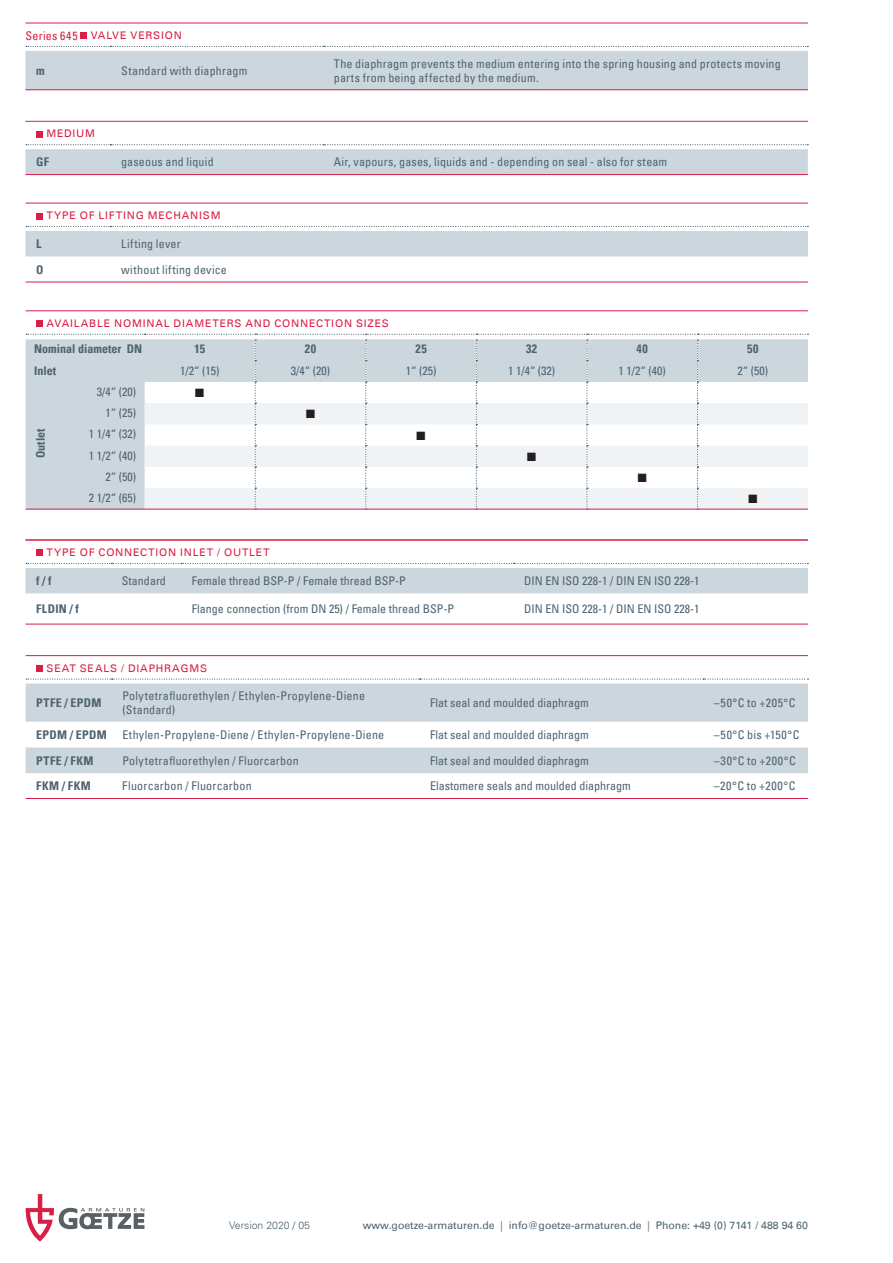
<style>
.page{position:relative;width:893px;height:1263px;background:#fff}
.page>*{position:absolute;margin:0;border:0;box-sizing:border-box;transform-origin:0 0}
.t1{font:18px "Arial";color:#231f20}
.t2{font:condensed 12px/13.5px "Univers";letter-spacing:.015em;color:#4d636e}
.t3{font:700 condensed 12px "Univers";letter-spacing:.02em;color:#4d636e}
.t4{font:700 condensed 12px "Univers";color:#4d636e}
.t5{font:10.5px "Univers";letter-spacing:.075em;color:#d91e47}
.t6{font:10.5px "Univers";color:#4d636e}
.t7{font:300 10.5px "Univers";color:#4d636e}
.s1{font-stretch:condensed;font-size:12px}
.s2{font-weight:300}
</style>
<div class="page">
<svg style="left:26px;top:1194px;width:118px;height:47px"></svg>
<hr style="left:26px;top:23px;width:782px;height:1px;background:#d91e47">
<div style="left:80px;top:33px;width:7px;height:6px;background:#d91e47"></div>
<svg style="left:26px;top:46px;width:782px;height:43px;background:#d0d9df"></svg>
<hr style="left:26px;top:89px;width:782px;height:1px;background:#d91e47">
<hr style="left:25px;top:121px;width:783px;height:1px;background:#d91e47">
<svg style="left:36px;top:131px;width:6px;height:6px"></svg>
<svg style="left:25px;top:144px;width:783px;height:30px;background:#d2dae0"></svg>
<hr style="left:25px;top:174px;width:783px;height:1px;background:#d91e47">
<hr style="left:26px;top:310px;width:782px;height:1px;background:#d91e47">
<div style="left:36px;top:321px;width:7px;height:6px;background:#d91e47"></div>
<svg style="left:26px;top:334px;width:782px;height:175px"></svg>
<hr style="left:26px;top:509px;width:782px;height:1px;background:#d91e47">
<hr style="left:26px;top:655px;width:782px;height:1px;background:#d91e47">
<div style="left:36px;top:665px;width:7px;height:7px;background:#d91e47"></div>
<div style="left:26px;top:747px;width:782px;height:26px;background:#ccd6dd"></div>
<svg style="left:26px;top:678px;width:782px;height:44px;background:#d1d9e0"></svg>
<hr style="left:26px;top:798px;width:782px;height:1px;background:#d91e47">
<hr style="left:26px;top:540px;width:782px;height:1px;background:#d91e47">
<div style="left:36px;top:550px;width:7px;height:6px;background:#d91e47"></div>
<svg style="left:26px;top:563px;width:782px;height:61px"></svg>
<hr style="left:26px;top:624px;width:782px;height:1px;background:#d91e47">
<hr style="left:26px;top:203px;width:782px;height:1px;background:#d91e47">
<div style="left:36px;top:213px;width:7px;height:6px;background:#d91e47"></div>
<svg style="left:26px;top:226px;width:782px;height:56px"></svg>
<hr style="left:26px;top:282px;width:782px;height:1px;background:#d91e47">
<p class="t5" style="left:26px;top:29px;width:114px"><span class="s1">Series 645</span> VALVE Version</p>
<p class="t3" style="left:36px;top:63px;width:10px">m</p>
<p class="t2" style="left:121px;top:64px;width:128px">Standard with diaphragm</p>
<p class="t2" style="left:334px;top:57px;width:448px">The diaphragm prevents the medium entering into the spring housing and protects moving parts from being affected by the medium.</p>
<p class="t5" style="left:46px;top:127px;width:50px">MEDIUM</p>
<p class="t3" style="left:36px;top:155px;width:14px">GF</p>
<p class="t2" style="left:121px;top:155px;width:94px">gaseous and liquid</p>
<p class="t2" style="left:334px;top:155px;width:335px">Air, vapours, gases, liquids and - depending on seal - also for steam</p>
<p class="t5" style="left:46px;top:209px;width:176px">TYPE OF LIFTING MECHANISM</p>
<p class="t3" style="left:36px;top:237px;width:7px">L</p>
<p class="t2" style="left:121px;top:237px;width:61px">Lifting lever</p>
<p class="t3" style="left:36px;top:262px;width:9px">O</p>
<p class="t2" style="left:121px;top:263px;width:107px">without lifting device</p>
<p class="t5" style="left:47px;top:317px;width:344px">AVAILABLE NOMINAL DIAMETERS AND CONNECTION SIZES</p>
<p class="t4" style="left:34px;top:342px;width:110px">Nominal diameter DN</p>
<p class="t3" style="left:195px;top:342px;width:12px">15</p>
<p class="t3" style="left:305px;top:342px;width:13px">20</p>
<p class="t3" style="left:415px;top:342px;width:13px">25</p>
<p class="t3" style="left:526px;top:342px;width:13px">32</p>
<p class="t3" style="left:636px;top:342px;width:13px">40</p>
<p class="t3" style="left:747px;top:342px;width:13px">50</p>
<p class="t3" style="left:34px;top:363px;width:24px">Inlet</p>
<p class="t2" style="left:180px;top:363px;width:41px">1/2“ (15)</p>
<p class="t2" style="left:291px;top:363px;width:41px">3/4“ (20)</p>
<p class="t2" style="left:406px;top:363px;width:32px">1“ (25)</p>
<p class="t2" style="left:508px;top:363px;width:49px">1 1/4“ (32)</p>
<p class="t2" style="left:619px;top:363px;width:49px">1 1/2“ (40)</p>
<p class="t2" style="left:737px;top:363px;width:32px">2“ (50)</p>
<p class="t2" style="left:97px;top:385px;width:41px">3/4“ (20)</p>
<h1 class="t1" style="left:194px;top:378px;width:12px">■</h1>
<p class="t2" style="left:106px;top:406px;width:32px">1“ (25)</p>
<h1 class="t1" style="left:305px;top:399px;width:12px">■</h1>
<p class="t2" style="left:89px;top:427px;width:49px">1 1/4“ (32)</p>
<h1 class="t1" style="left:416px;top:421px;width:12px">■</h1>
<p class="t2" style="left:89px;top:448px;width:49px">1 1/2“ (40)</p>
<h1 class="t1" style="left:526px;top:442px;width:12px">■</h1>
<p class="t2" style="left:106px;top:470px;width:32px">2“ (50)</p>
<h1 class="t1" style="left:637px;top:463px;width:12px">■</h1>
<p class="t2" style="left:89px;top:491px;width:49px">2 1/2“ (65)</p>
<h1 class="t1" style="left:748px;top:485px;width:12px">■</h1>
<p class="t3" style="left:33px;top:458px;width:31px;rotate:-90deg">Outlet</p>
<p class="t5" style="left:46px;top:546px;width:142px">TYPE OF CONNECTION inlet</p>
<p class="t5" style="left:217px;top:546px;width:16px">/ outlet</p>
<p class="t3" style="left:36px;top:573px;width:17px">f / f</p>
<p class="t2" style="left:122px;top:574px;width:46px">Standard</p>
<p class="t2" style="left:192px;top:574px;width:215px">Female thread BSP-P / Female thread BSP-P</p>
<p class="t2" style="left:524px;top:574px;width:177px">DIN EN ISO 228-1 / DIN EN ISO 228-1</p>
<p class="t3" style="left:36px;top:602px;width:44px">FLDIN / f</p>
<p class="t2" style="left:192px;top:602px;width:264px">Flange connection (from DN 25) / Female thread BSP-P</p>
<p class="t2" style="left:524px;top:602px;width:177px">DIN EN ISO 228-1 / DIN EN ISO 228-1</p>
<p class="t5" style="left:47px;top:662px;width:16px">Seat</p>
<p class="t5" style="left:80px;top:662px;width:9px">seals</p>
<p class="t5" style="left:121px;top:662px;width:15px">/ diap</p>
<p class="t5" style="left:156px;top:662px;width:43px">hragms</p>
<p class="t3" style="left:36px;top:695px;width:67px">PTFE / EPDM</p>
<p class="t2" style="left:122px;top:689px;width:244px">Polytetrafluorethylen / Ethylen-Propylene-Diene (Standard)</p>
<p class="t2" style="left:430px;top:696px;width:160px">Flat seal and moulded diaphragm</p>
<p class="t2" style="left:714px;top:696px;width:83px">–50°C to +205°C</p>
<p class="t3" style="left:36px;top:727px;width:72px">EPDM / EPDM</p>
<p class="t2" style="left:122px;top:728px;width:263px">Ethylen-Propylene-Diene / Ethylen-Propylene-Diene</p>
<p class="t2" style="left:430px;top:728px;width:160px">Flat seal and moulded diaphragm</p>
<p class="t2" style="left:714px;top:728px;width:87px">–50°C bis +150°C</p>
<p class="t3" style="left:36px;top:753px;width:59px">PTFE / FKM</p>
<p class="t2" style="left:122px;top:753px;width:178px">Polytetrafluorethylen / Fluorcarbon</p>
<p class="t2" style="left:430px;top:753px;width:160px">Flat seal and moulded diaphragm</p>
<p class="t2" style="left:714px;top:753px;width:83px">–30°C to +200°C</p>
<p class="t3" style="left:36px;top:779px;width:56px">FKM / FKM</p>
<p class="t2" style="left:122px;top:779px;width:131px">Fluorcarbon / Fluorcarbon</p>
<p class="t2" style="left:430px;top:779px;width:202px">Elastomere seals and moulded diaphragm</p>
<p class="t2" style="left:714px;top:779px;width:83px">–20°C to +200°C</p>
<p class="t7" style="left:229px;top:1219px;width:82px">Version 2020 / 05</p>
<p class="t6" style="left:363px;top:1219px;width:447px">www.goetze-armaturen.de <span class="s2">|</span> info@goetze-armaturen.de <span class="s2">|</span> Phone: +49 (0) 7141 / 488 94 60</p>
</div>
